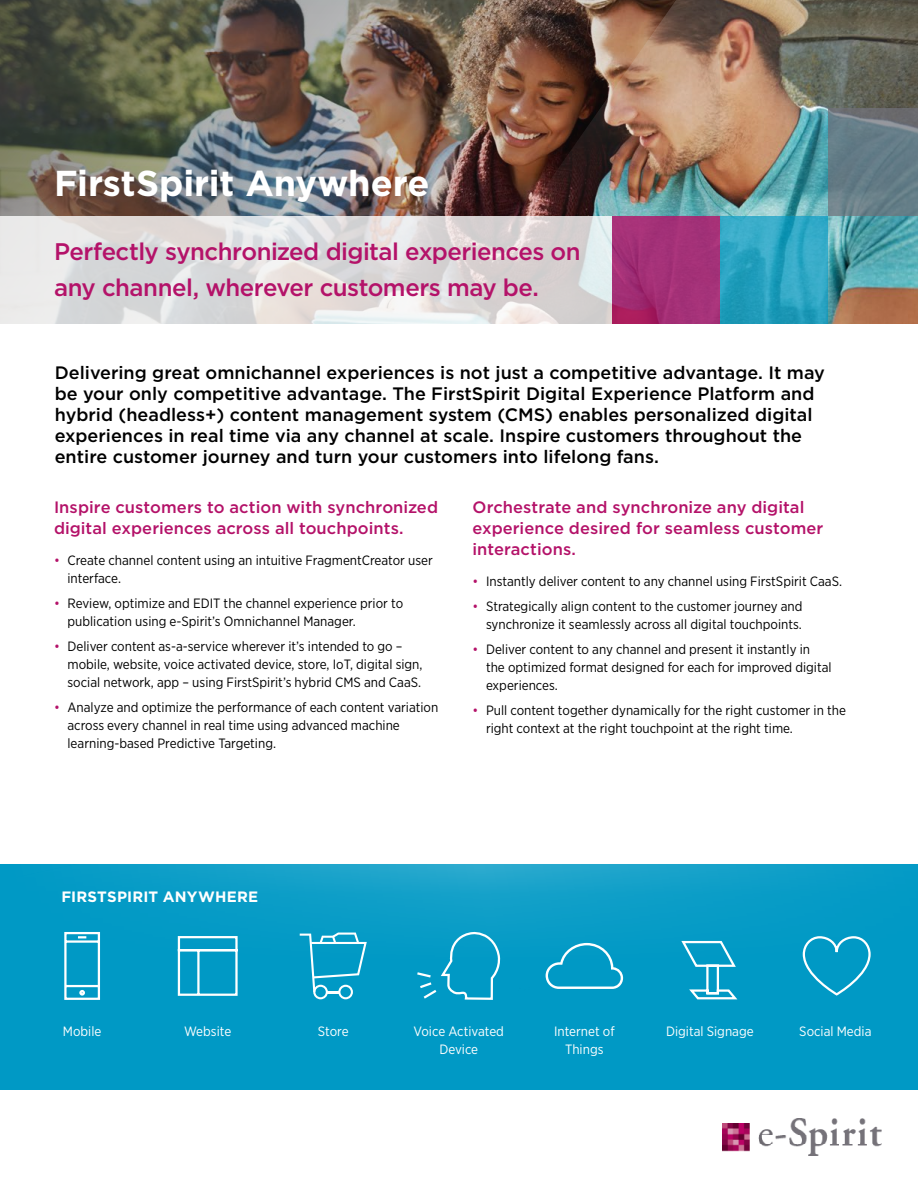
<style>
.page{position:relative;width:918px;height:1188px;background:#fff}
.page>*{position:absolute;margin:0;border:0;box-sizing:border-box;transform-origin:0 0}
.t1{font:700 36px "Gotham";color:#fff}
.t2{font:500 24px/36px "Gotham";letter-spacing:-.02em;color:#b41269}
.t3{font:500 18px/21px "Gotham";color:#000}
.t4{font:500 16.5px/21px "Gotham";letter-spacing:.005em;color:#b41269}
.t5{font:700 15px "Gotham";letter-spacing:.015em;color:#fff}
.t6{font:13.5px/18px "Gotham Narrow";color:#000}
.t7{font:13.5px/18px "Gotham Narrow";color:#fff;text-align:center}
.s1{color:#b41269}
</style>
<div class="page">
<img style="left:720px;top:0;width:198px;height:62px">
<img style="left:729px;top:35px;width:189px;height:27px">
<img style="left:720px;top:62px;width:198px;height:262px">
<img style="left:0;top:0;width:720px;height:216px">
<img style="left:0;top:864px;width:918px;height:226px">
<img style="left:44px;top:935px;width:874px;height:221px">
<svg style="left:0;top:216px;width:612px;height:108px"></svg>
<svg style="left:828px;top:108px;width:90px;height:108px;fill:#657c87"></svg>
<svg style="left:612px;top:216px;width:108px;height:108px;fill:#a43177"></svg>
<svg style="left:720px;top:216px;width:108px;height:108px"></svg>
<img style="left:500px;top:963px;width:112px;height:27px">
<svg style="left:63px;top:931px;width:38px;height:70px"></svg>
<svg style="left:415px;top:930px;width:85px;height:71px"></svg>
<svg style="left:300px;top:933px;width:67px;height:66px"></svg>
<svg style="left:546px;top:943px;width:77px;height:46px"></svg>
<svg style="left:802px;top:935px;width:70px;height:62px"></svg>
<svg style="left:177px;top:935px;width:62px;height:62px"></svg>
<svg style="left:679px;top:940px;width:59px;height:61px"></svg>
<h1 class="t1" style="left:54px;top:159px;width:377px">FirstSpirit Anywhere</h1>
<h2 class="t2" style="left:54px;top:233px;width:528px">Perfectly synchronized digital experiences on any channel, wherever customers may be.</h2>
<p class="t3" style="left:55px;top:362px;width:772px">Delivering great omnichannel experiences is not just a competitive advantage. It may be your only competitive advantage. The FirstSpirit Digital Experience Platform and hybrid (headless+) content management system (CMS) enables personalized digital experiences in real time via any channel at scale. Inspire customers throughout the entire customer journey and turn your customers into lifelong fans.</p>
<p class="t4" style="left:54px;top:496px;width:386px">Inspire customers to action with synchronized digital experiences across all touchpoints.</p>
<p class="t6" style="left:68px;top:551px;width:367px;text-indent:-14px"><span class="s1">•</span> Create channel content using an intuitive FragmentCreator user interface.</p>
<p class="t6" style="left:68px;top:594px;width:337px;text-indent:-14px"><span class="s1">•</span> Review, optimize and EDIT the channel experience prior to publication using e-Spirit’s Omnichannel Manager.</p>
<p class="t6" style="left:68px;top:637px;width:357px;text-indent:-14px"><span class="s1">•</span> Deliver content as-a-service wherever it’s intended to go – mobile, website, voice activated device, store, IoT, digital sign, social network, app – using FirstSpirit’s hybrid CMS and CaaS.</p>
<p class="t6" style="left:68px;top:698px;width:372px;text-indent:-14px"><span class="s1">•</span> Analyze and optimize the performance of each content variation across every channel in real time using advanced machine learning-based Predictive Targeting.</p>
<p class="t4" style="left:472px;top:496px;width:352px">Orchestrate and synchronize any digital experience desired for seamless customer interactions.</p>
<p class="t6" style="left:472px;top:572px;width:371px"><span class="s1">•</span> Instantly deliver content to any channel using FirstSpirit CaaS.</p>
<p class="t6" style="left:472px;top:597px;width:332px;text-align:right"><span class="s1">•</span> Strategically align content to the customer journey and synchronize it seamlessly across all digital touchpoints.</p>
<p class="t6" style="left:486px;top:640px;width:347px;text-indent:-14px"><span class="s1">•</span> Deliver content to any channel and present it instantly in the optimized format designed for each for improved digital experiences.</p>
<p class="t6" style="left:486px;top:701px;width:361px;text-indent:-14px"><span class="s1">•</span> Pull content together dynamically for the right customer in the right context at the right touchpoint at the right time.</p>
<p class="t5" style="left:61px;top:887px;width:198px">FIRSTSPIRIT ANYWHERE</p>
<p class="t7" style="left:63px;top:1021px;width:40px">Mobile</p>
<p class="t7" style="left:184px;top:1021px;width:49px">Website</p>
<p class="t7" style="left:318px;top:1021px;width:32px">Store</p>
<p class="t7" style="left:414px;top:1021px;width:92px">Voice Activated<br>Device</p>
<p class="t7" style="left:554px;top:1021px;width:62px">Internet of<br>Things</p>
<p class="t7" style="left:666px;top:1021px;width:89px">Digital Signage</p>
<p class="t7" style="left:799px;top:1021px;width:74px">Social Media</p>
</div>
